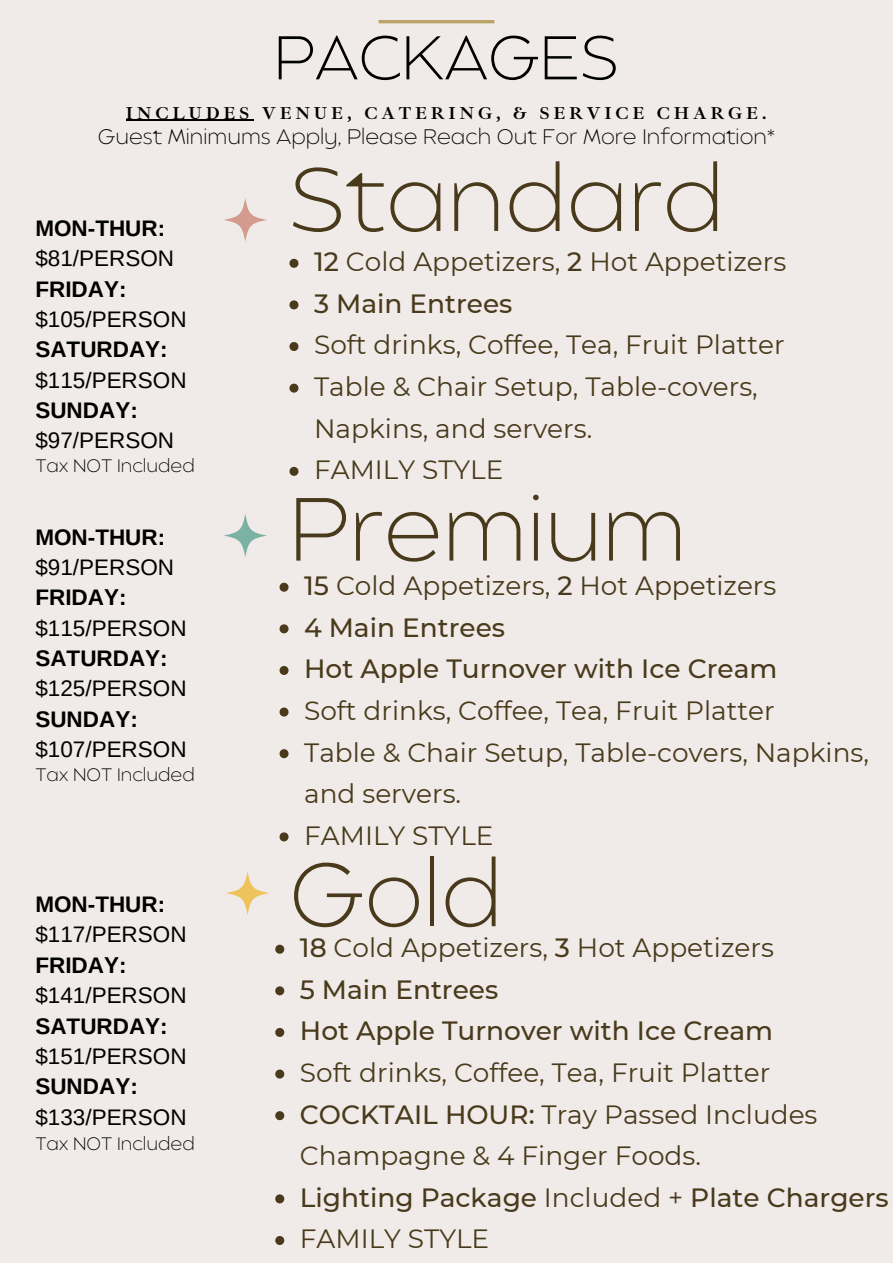
<style>
.page{position:relative;width:893px;height:1264px;background:#fff}
.page>*{position:absolute;margin:0;border:0;box-sizing:border-box;transform-origin:0 0}
.t1{font:200 89.25px "Balgin";color:#493a1b}
.t2{font:200 61.5px "Balgin";color:#000}
.t3{font:26.4px/41.5px "Montserrat";color:#493a1b}
.t4{font:500 26.4px/41.5px "Montserrat";color:#493a1b}
.t5{font:22.5px "Arimo";color:#000}
.t6{font:700 22.5px "Arimo";color:#000}
.t7{font:200 21px "Balgin";color:#000}
.t8{font:200 18px "Balgin";color:#000}
.t9{font:700 17.7px "Ibarra Real Nova";letter-spacing:.215em;color:#000}
.s1{font-weight:500}
.s2{font-weight:400}
</style>
<div class="page">
<div style="left:0;top:0;width:892px;height:1262px;background:#f0ebe9"></div>
<hr style="left:378px;top:20px;width:116px;height:3px;background:#bba46a">
<hr style="left:126px;top:120px;width:127px;height:1px;background:#000">
<svg style="left:225px;top:871px;width:44px;height:44px"></svg>
<svg style="left:289px;top:259px;width:9px;height:9px"></svg>
<svg style="left:289px;top:300px;width:9px;height:9px"></svg>
<svg style="left:289px;top:342px;width:9px;height:9px"></svg>
<svg style="left:289px;top:383px;width:9px;height:9px"></svg>
<svg style="left:289px;top:467px;width:9px;height:9px"></svg>
<svg style="left:279px;top:582px;width:9px;height:9px"></svg>
<svg style="left:279px;top:624px;width:9px;height:9px"></svg>
<svg style="left:279px;top:666px;width:9px;height:9px"></svg>
<svg style="left:279px;top:707px;width:9px;height:9px"></svg>
<svg style="left:279px;top:749px;width:9px;height:9px"></svg>
<svg style="left:279px;top:832px;width:9px;height:9px"></svg>
<svg style="left:275px;top:944px;width:9px;height:9px"></svg>
<svg style="left:275px;top:986px;width:9px;height:9px"></svg>
<svg style="left:275px;top:1028px;width:9px;height:8px"></svg>
<svg style="left:275px;top:1069px;width:9px;height:9px"></svg>
<svg style="left:275px;top:1111px;width:9px;height:9px"></svg>
<svg style="left:275px;top:1194px;width:9px;height:9px"></svg>
<svg style="left:275px;top:1236px;width:9px;height:8px"></svg>
<svg style="left:223px;top:513px;width:44px;height:44px"></svg>
<svg style="left:223px;top:198px;width:44px;height:44px"></svg>
<h2 class="t2" style="left:274px;top:33px;width:346px">PACKAGES</h2>
<p class="t9" style="left:126px;top:102px;width:642px">INCLUDES VENUE, CATERING, &amp; SERVICE CHARGE.</p>
<h1 class="t1" style="left:289px;top:164px;width:436px">Standard</h1>
<p class="t3" style="left:314px;top:241px;width:473px"><span class="s1">12</span> Cold Appetizers, <span class="s1">2</span> Hot Appetizers<br><span class="s1">3 Main Entrees</span></p>
<p class="t3" style="left:314px;top:324px;width:472px">Soft drinks, Coffee, Tea, Fruit Platter<br>Table &amp; Chair Setup, Table-covers,<br>Napkins, and servers.<br>FAMILY STYLE</p>
<h1 class="t1" style="left:289px;top:493px;width:399px">Premium</h1>
<p class="t4" style="left:304px;top:565px;width:474px">15 <span class="s2">Cold Appetizers,</span> 2 <span class="s2">Hot Appetizers<br></span>4 Main Entrees<br>Hot Apple Turnover with Ice Cream</p>
<p class="t3" style="left:304px;top:689px;width:566px">Soft drinks, Coffee, Tea, Fruit Platter<br>Table &amp; Chair Setup, Table-covers, Napkins, and servers.<br>FAMILY STYLE</p>
<h1 class="t1" style="left:289px;top:859px;width:215px">Gold</h1>
<p class="t4" style="left:300px;top:926px;width:475px">18 <span class="s2">Cold Appetizers,</span> 3 <span class="s2">Hot Appetizers<br></span>5 Main Entrees<br>Hot Apple Turnover with Ice Cream</p>
<p class="t3" style="left:300px;top:1051px;width:590px">Soft drinks, Coffee, Tea, Fruit Platter<br><span class="s1">COCKTAIL HOUR:</span> Tray Passed Includes<br>Champagne &amp; 4 Finger Foods.<br><span class="s1">Lighting Package</span> Included + <span class="s1">Plate Chargers<br></span>FAMILY STYLE</p>
<p class="t7" style="left:98px;top:129px;width:678px">Guest Minimums Apply, Please Reach Out For More Information*</p>
<p class="t6" style="left:35px;top:215px;width:131px">MON-THUR:</p>
<p class="t5" style="left:35px;top:246px;width:140px">$81/PERSON</p>
<p class="t6" style="left:35px;top:276px;width:93px">FRIDAY:</p>
<p class="t5" style="left:35px;top:306px;width:153px">$105/PERSON</p>
<p class="t6" style="left:35px;top:337px;width:134px">SATURDAY:</p>
<p class="t5" style="left:35px;top:367px;width:153px">$115/PERSON</p>
<p class="t6" style="left:35px;top:397px;width:104px">SUNDAY:</p>
<p class="t5" style="left:35px;top:428px;width:140px">$97/PERSON</p>
<p class="t8" style="left:35px;top:459px;width:161px">Tax NOT Included</p>
<p class="t6" style="left:35px;top:524px;width:131px">MON-THUR:</p>
<p class="t5" style="left:35px;top:554px;width:140px">$91/PERSON</p>
<p class="t6" style="left:35px;top:585px;width:93px">FRIDAY:</p>
<p class="t5" style="left:35px;top:615px;width:153px">$115/PERSON</p>
<p class="t6" style="left:35px;top:645px;width:134px">SATURDAY:</p>
<p class="t5" style="left:35px;top:676px;width:153px">$125/PERSON</p>
<p class="t6" style="left:35px;top:706px;width:104px">SUNDAY:</p>
<p class="t5" style="left:35px;top:736px;width:153px">$107/PERSON</p>
<p class="t8" style="left:35px;top:767px;width:161px">Tax NOT Included</p>
<p class="t6" style="left:35px;top:891px;width:131px">MON-THUR:</p>
<p class="t5" style="left:35px;top:922px;width:153px">$117/PERSON</p>
<p class="t6" style="left:35px;top:952px;width:93px">FRIDAY:</p>
<p class="t5" style="left:35px;top:982px;width:153px">$141/PERSON</p>
<p class="t6" style="left:35px;top:1013px;width:134px">SATURDAY:</p>
<p class="t5" style="left:35px;top:1043px;width:153px">$151/PERSON</p>
<p class="t6" style="left:35px;top:1073px;width:104px">SUNDAY:</p>
<p class="t5" style="left:35px;top:1104px;width:153px">$133/PERSON</p>
<p class="t8" style="left:35px;top:1136px;width:161px">Tax NOT Included</p>
</div>
